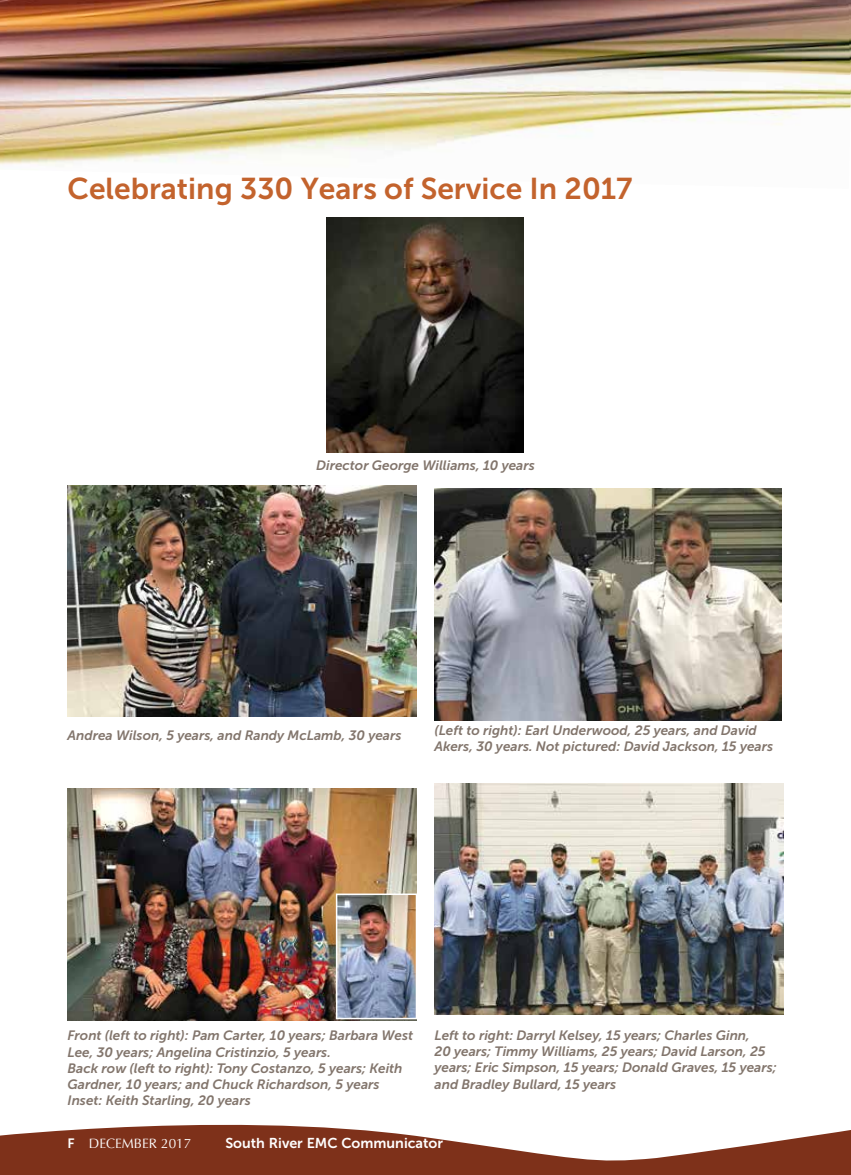
<style>
.page{position:relative;width:851px;height:1175px;background:#fff}
.page>*{position:absolute;margin:0;border:0;box-sizing:border-box;transform-origin:0 0}
.t1{font:30px "Museo Sans 700";color:#c3632d}
.t2{font:14.25px "Museo Sans 700";color:#fff}
.t3{font:italic 13.5px/16.2px "Museo Sans 700";color:#82756c}
.t4{font:13.5px "Optima";color:#fff}
.s1{font-family:"Museo Sans 700"}
</style>
<div class="page">
<svg style="left:0;top:1124px;width:850px;height:50px;fill:#7e311a"></svg>
<img style="left:0;top:0;width:847px;height:166px">
<img style="left:847px;top:0;width:3px;height:109px">
<img style="left:68px;top:788px;width:348px;height:232px">
<img style="left:68px;top:485px;width:348px;height:231px">
<img style="left:434px;top:783px;width:349px;height:232px">
<img style="left:434px;top:489px;width:347px;height:231px">
<img style="left:339px;top:896px;width:75px;height:120px">
<div style="left:336px;top:893px;width:81px;height:126px;border:2px solid #fff"></div>
<img style="left:326px;top:218px;width:197px;height:234px">
<h1 class="t1" style="left:68px;top:172px;width:566px">Celebrating 330 Years of Service In 2017</h1>
<p class="t3" style="left:316px;top:457px;width:220px">Director George Williams, 10 years</p>
<p class="t3" style="left:68px;top:727px;width:335px">Andrea Wilson, 5 years, and Randy McLamb, 30 years</p>
<p class="t3" style="left:434px;top:722px;width:340px">(Left to right): Earl Underwood, 25 years, and David<br>Akers, 30 years. Not pictured: David Jackson, 15 years</p>
<p class="t3" style="left:68px;top:1027px;width:347px">Front (left to right): Pam Carter, 10 years; Barbara West Lee, 30 years; Angelina Cristinzio, 5 years.<br>Back row (left to right): Tony Costanzo, 5 years; Keith Gardner, 10 years; and Chuck Richardson, 5 years Inset: Keith Starling, 20 years</p>
<p class="t3" style="left:434px;top:1027px;width:344px">Left to right: Darryl Kelsey, 15 years; Charles Ginn,<br>20 years; Timmy Williams, 25 years; David Larson, 25 years; Eric Simpson, 15 years; Donald Graves, 15 years; and Bradley Bullard, 15 years</p>
<p class="t4" style="left:67px;top:1135px;width:125px"><span class="s1">F</span> DECEMBER 2017</p>
<p class="t2" style="left:225px;top:1135px;width:219px">South River EMC Communicator</p>
</div>
